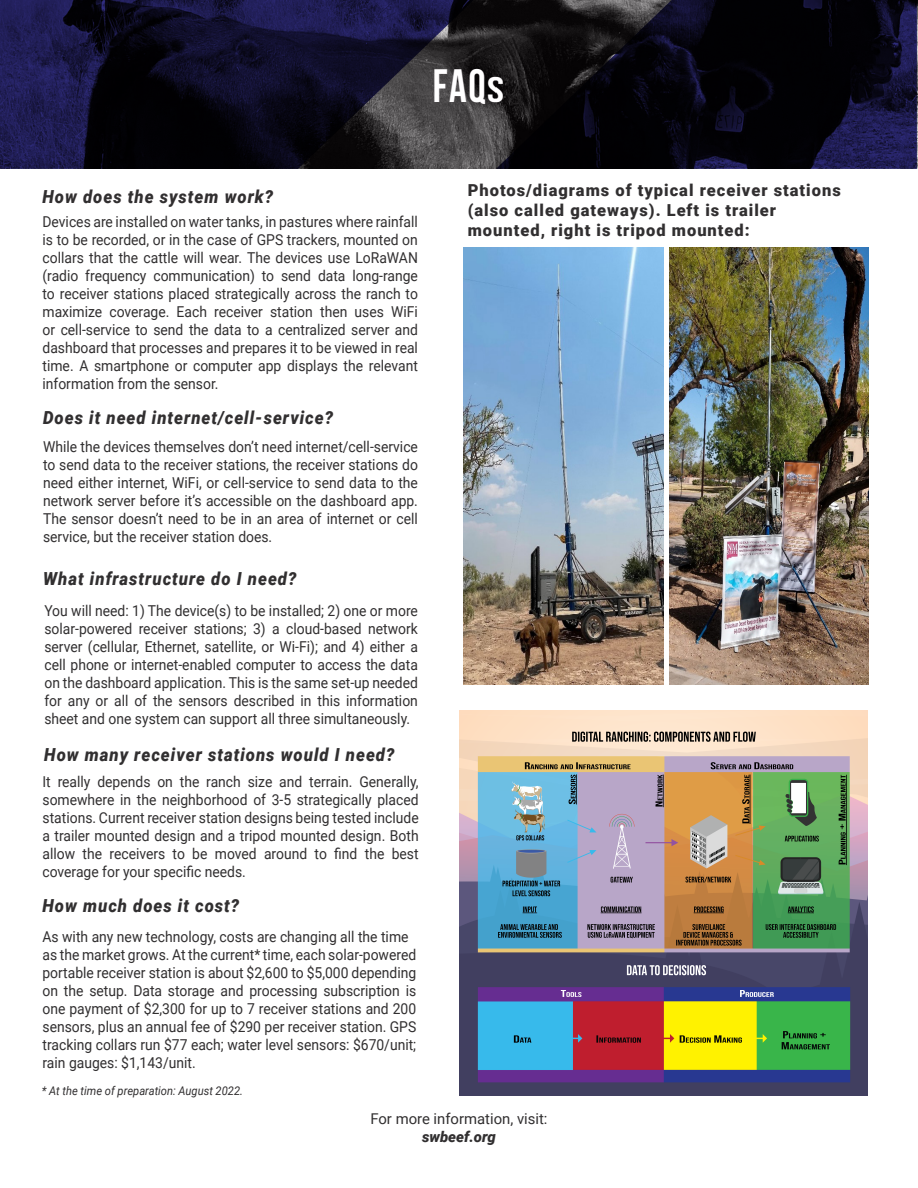
<style>
.page{position:relative;width:918px;height:1188px;background:#fff}
.page>*{position:absolute;margin:0;border:0;box-sizing:border-box;transform-origin:0 0}
.Text_Left_Justify{font:700 46.8px "Bebas Neue";color:#fff;scale:.93 1}
.Text_Left_Justify-2{font:italic 900 18px "Roboto";letter-spacing:.06em;color:#312f30;scale:.93 1}
.Text_Left_Justify-3{font:900 16.5px/19.8px "Roboto";letter-spacing:.06em;color:#312f30}
.Text_Left_Justify-4{font:15px/18px "Roboto";color:#312f30;text-align:justify;scale:.93 1}
.Text_Left_Justify-5{font:14.85px/17.9px "Roboto";color:#312f30;text-align:center}
.Text_Left_Justify-6{font:italic 12px "Roboto";color:#312f30;scale:.93 1}
.s1{font-size:35.55px}
.s2{font-weight:900;font-style:italic}
</style>
<div class="page">
<svg style="left:0;top:0;width:496px;height:169px;background:#19172e"></svg>
<svg style="left:496px;top:0;width:421px;height:169px;background:#0b0a15"></svg>
<img style="left:463px;top:247px;width:200px;height:438px">
<img style="left:669px;top:247px;width:200px;height:438px">
<img style="left:459px;top:710px;width:408px;height:385px">
<p class="Text_Left_Justify" style="left:433px;top:60px;width:77px">FAQ<span class="s1">s</span></p>
<p class="Text_Left_Justify-2" style="left:43px;top:184px;width:250px">How does the system work?</p>
<p class="Text_Left_Justify-4" style="left:43px;top:212px;width:405px">Devices are installed on water tanks, in pastures where rainfall is to be recorded, or in the case of GPS trackers, mounted on collars that the cattle will wear. The devices use LoRaWAN (radio frequency communication) to send data long-range to receiver stations placed strategically across the ranch to maximize coverage. Each receiver station then uses WiFi or cell-service to send the data to a centralized server and dashboard that processes and prepares it to be viewed in real time. A smartphone or computer app displays the relevant information from the sensor.</p>
<p class="Text_Left_Justify-2" style="left:43px;top:405px;width:313px">Does it need internet/cell-service?</p>
<p class="Text_Left_Justify-4" style="left:43px;top:437px;width:405px">While the devices themselves don’t need internet/cell-service to send data to the receiver stations, the receiver stations do need either internet, WiFi, or cell-service to send data to the network server before it’s accessible on the dashboard app.<br>The sensor doesn’t need to be in an area of internet or cell service, but the receiver station does.</p>
<p class="Text_Left_Justify-2" style="left:43px;top:566px;width:274px">What infrastructure do I need?</p>
<p class="Text_Left_Justify-4" style="left:44px;top:602px;width:403px">You will need: 1) The device(s) to be installed; 2) one or more solar-powered receiver stations; 3) a cloud-based network server (cellular, Ethernet, satellite, or Wi-Fi); and 4) either a cell phone or internet-enabled computer to access the data on the dashboard application. This is the same set-up needed for any or all of the sensors described in this information sheet and one system can support all three simultaneously.</p>
<p class="Text_Left_Justify-2" style="left:44px;top:742px;width:378px">How many receiver stations would I need?</p>
<p class="Text_Left_Justify-4" style="left:43px;top:773px;width:406px">It really depends on the ranch size and terrain. Generally, somewhere in the neighborhood of 3-5 strategically placed stations. Current receiver station designs being tested include a trailer mounted design and a tripod mounted design. Both allow the receivers to be moved around to find the best coverage for your specific needs.</p>
<p class="Text_Left_Justify-2" style="left:43px;top:893px;width:213px">How much does it cost?</p>
<p class="Text_Left_Justify-4" style="left:43px;top:927px;width:395px">As with any new technology, costs are changing all the time</p>
<p class="Text_Left_Justify-4" style="left:43px;top:945px;width:403px">as the market grows. At the current* time, each solar-powered portable receiver station is about $2,600 to $5,000 depending on the setup. Data storage and processing subscription is one payment of $2,300 for up to 7 receiver stations and 200 sensors, plus an annual fee of $290 per receiver station. GPS tracking collars run $77 each; water level sensors: $670/unit; rain gauges: $1,143/unit.</p>
<p class="Text_Left_Justify-6" style="left:42px;top:1082px;width:218px">* At the time of preparation: August 2022.</p>
<p class="Text_Left_Justify-3" style="left:468px;top:180px;width:375px">Photos/diagrams of typical receiver stations (also called gateways). Left is trailer mounted, right is tripod mounted:</p>
<p class="Text_Left_Justify-5" style="left:370px;top:1109px;width:179px">For more information, visit: <span class="s2">swbeef.org</span></p>
</div>
